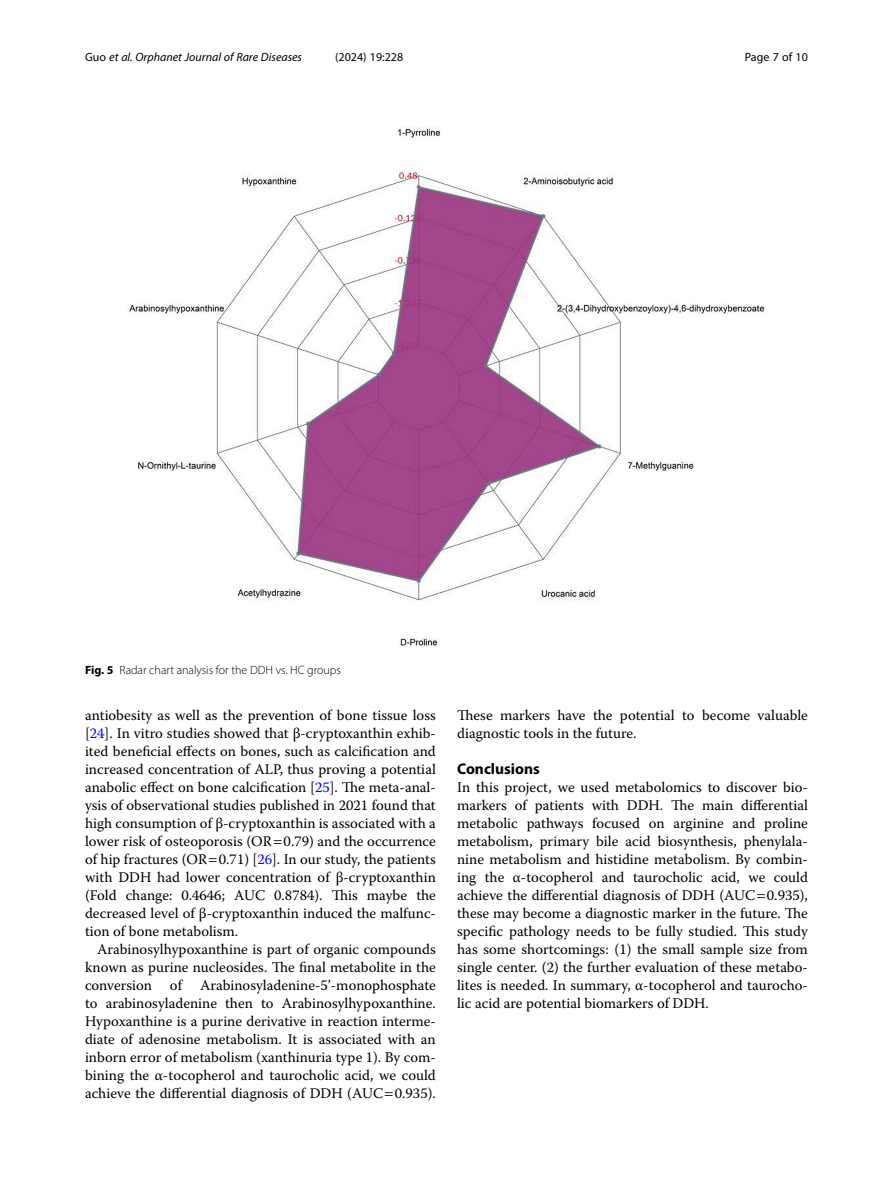
<style>
.page{position:relative;width:893px;height:1191px;background:#fff}
.page>*{position:absolute;margin:0;border:0;box-sizing:border-box;transform-origin:0 0}
.Head_1{font:700 15.45px "Myriad Pro";color:#000}
.Body_Text_Indent{font:14.7px/18px "Warnock Pro";color:#000;text-align:justify}
.Body_Text{font:14.7px/18px "Warnock Pro";color:#000;text-align:justify}
.Figure_Caption{font:300 12px "Myriad Pro";color:#000}
.t1{font:italic 12px "Myriad Pro";color:#000}
.t2{font:12px "Myriad Pro";color:#000}
.s1{font-style:normal}
.s2{font-weight:700}
.s3{color:#00f}
</style>
<div class="page">
<img style="left:128px;top:127px;width:637px;height:520px">
<p class="t1" style="left:85px;top:50px;width:219px"><span class="s1">Guo</span> et al. Orphanet Journal of Rare Diseases</p>
<p class="t2" style="left:335px;top:50px;width:70px">(2024) 19:228</p>
<p class="t2" style="left:745px;top:50px;width:65px">Page 7 of 10</p>
<p class="Figure_Caption" style="left:85px;top:663px;width:257px"><span class="s2">Fig. 5</span> Radar chart analysis for the DDH vs. HC groups</p>
<p class="Body_Text_Indent" style="left:85px;top:706px;width:352px">antiobesity as well as the prevention of bone tissue loss [<span class="s3">24</span>]. In vitro studies showed that β-cryptoxanthin exhib&shy;ited beneficial effects on bones, such as calcification and increased concentration of ALP, thus proving a potential anabolic effect on bone calcification [<span class="s3">25</span>]. The meta-anal&shy;ysis of observational studies published in 2021 found that high consumption of β-cryptoxanthin is associated with a lower risk of osteoporosis (OR 0.79) and the occurrence of hip fractures (OR 0.71) [<span class="s3">26</span>]. In our study, the patients with DDH had lower concentration of β-cryptoxanthin (Fold change: 0.4646; AUC 0.8784). This maybe the decreased level of β-cryptoxanthin induced the malfunc&shy;tion of bone metabolism.</p>
<p class="Body_Text_Indent" style="left:85px;top:940px;width:352px;text-indent:12px">Arabinosylhypoxanthine is part of organic compounds known as purine nucleosides. The final metabolite in the conversion of Arabinosyladenine-5’-monophosphate to arabinosyladenine then to Arabinosylhypoxanthine.<br>Hypoxanthine is a purine derivative in reaction interme&shy;diate of adenosine metabolism. It is associated with an inborn error of metabolism (xanthinuria type 1). By com&shy;bining the α-tocopherol and taurocholic acid, we could achieve the differential diagnosis of DDH (AUC 0.935).</p>
<p class="Body_Text_Indent" style="left:457px;top:706px;width:352px">These markers have the potential to become valuable diagnostic tools in the future.</p>
<p class="Head_1" style="left:457px;top:759px;width:84px">Conclusions</p>
<p class="Body_Text" style="left:457px;top:778px;width:352px">In this project, we used metabolomics to discover bio&shy;markers of patients with DDH. The main differential metabolic pathways focused on arginine and proline metabolism, primary bile acid biosynthesis, phenylala&shy;nine metabolism and histidine metabolism. By combin&shy;ing the α-tocopherol and taurocholic acid, we could achieve the differential diagnosis of DDH (AUC 0.935), these may become a diagnostic marker in the future. The specific pathology needs to be fully studied. This study has some shortcomings: (1) the small sample size from single center. (2) the further evaluation of these metabo&shy;lites is needed. In summary, α-tocopherol and taurocho&shy;lic acid are potential biomarkers of DDH.</p>
</div>
